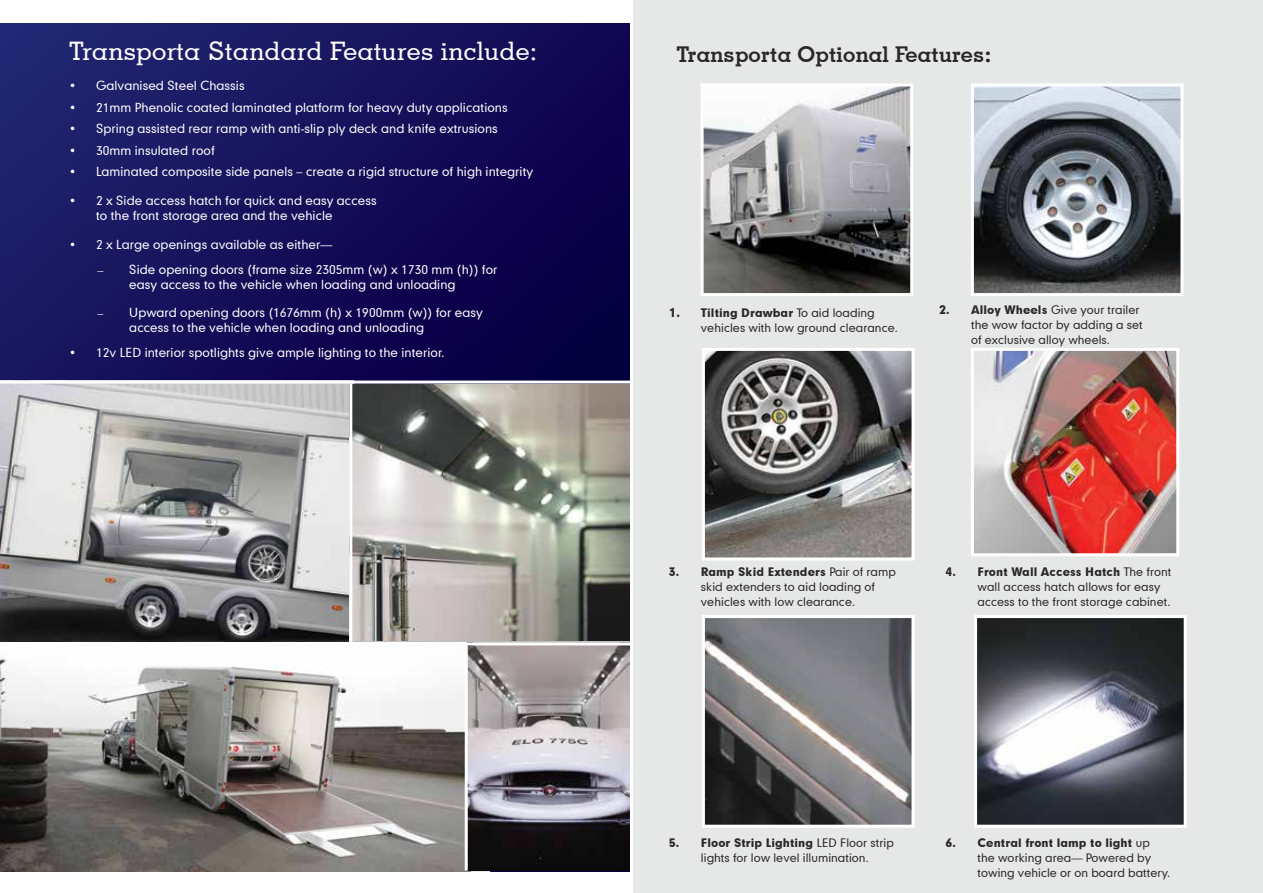
<style>
.page{position:relative;width:1263px;height:893px;background:#fff}
.page>*{position:absolute;margin:0;border:0;box-sizing:border-box;transform-origin:0 0}
.t1{font:500 25.5px "Geometric Slab 703 BT";letter-spacing:.02em;color:#fff}
.t2{font:700 21.75px "Geometric Slab 703 BT";letter-spacing:.01em;color:#292829}
.t3{font:12px/15px "Geometric 706 BT Medium B";letter-spacing:.005em;color:#fff}
.t4{font:12px "Geometric 706 BT Black B";color:#292829}
.t5{font:11.25px/15px "Geometric 706 BT Medium B";letter-spacing:.005em;color:#292829}
.t6{font:11.25px "Geometric 706 BT Black B";letter-spacing:.005em;color:#292829}
.s1{font-family:"Geometric 415 BT Lite A"}
.s2{font-family:"Geometric 706 BT Medium B"}
.s3{font-family:"Geometric 706 BT Black B"}
</style>
<div class="page">
<div style="left:0;top:23px;width:633px;height:849px;background:linear-gradient(to right,#1e206a,#0b0047)"></div>
<div style="left:631px;top:0;width:632px;height:893px;background:#e6e8e8"></div>
<img style="left:1px;top:384px;width:353px;height:258px">
<img style="left:352px;top:385px;width:278px;height:256px">
<img style="left:1px;top:645px;width:469px;height:227px">
<img style="left:467px;top:645px;width:163px;height:226px">
<hr style="left:349px;top:384px;width:3px;height:261px;background:#fff">
<hr style="left:0;top:381px;width:631px;height:3px;background:#fff">
<hr style="left:1px;top:642px;width:629px;height:3px;background:#fff">
<hr style="left:630px;top:0;width:3px;height:893px;background:#fff">
<img style="left:705px;top:87px;width:204px;height:205px">
<div style="left:701px;top:83px;width:212px;height:213px;border:3px solid #fff"></div>
<img style="left:706px;top:352px;width:204px;height:204px">
<div style="left:702px;top:348px;width:212px;height:212px;border:3px solid #fff"></div>
<img style="left:706px;top:619px;width:204px;height:205px">
<div style="left:702px;top:615px;width:212px;height:213px;border:3px solid #fff"></div>
<img style="left:975px;top:87px;width:204px;height:205px">
<div style="left:971px;top:83px;width:212px;height:213px;border:3px solid #fff"></div>
<img style="left:975px;top:352px;width:200px;height:200px">
<div style="left:971px;top:348px;width:208px;height:208px;border:3px solid #fff"></div>
<img style="left:978px;top:619px;width:205px;height:205px">
<div style="left:974px;top:615px;width:213px;height:213px;border:3px solid #fff"></div>
<hr style="left:465px;top:645px;width:3px;height:225px;background:#fff">
<h1 class="t1" style="left:69px;top:36px;width:469px">Transporta Standard Features include:</h1>
<p class="t3" style="left:69px;top:78px;width:177px">• Galvanised Steel Chassis</p>
<p class="t3" style="left:69px;top:99px;width:440px">• 21mm Phenolic coated laminated platform for heavy duty applications</p>
<p class="t3" style="left:69px;top:121px;width:430px">• Spring assisted rear ramp with anti-slip ply deck and knife extrusions</p>
<p class="t3" style="left:69px;top:142px;width:147px">• 30mm insulated roof</p>
<p class="t3" style="left:69px;top:164px;width:466px">• Laminated composite side panels – create a rigid structure of high integrity</p>
<p class="t3" style="left:96px;top:193px;width:282px;text-indent:-27px">• 2 x Side access hatch for quick and easy access to the front storage area and the vehicle</p>
<p class="t3" style="left:69px;top:237px;width:265px">• 2 x Large openings available as either—</p>
<p class="t3" style="left:129px;top:262px;width:370px;text-indent:-32px"><span class="s1">–</span> Side opening doors (frame size 2305mm (w) x 1730 mm (h)) for easy access to the vehicle when loading and unloading</p>
<p class="t3" style="left:129px;top:304px;width:355px;text-indent:-32px"><span class="s1">–</span> Upward opening doors (1676mm (h) x 1900mm (w)) for easy access to the vehicle when loading and unloading</p>
<p class="t3" style="left:69px;top:344px;width:377px">• 12v LED interior spotlights give ample lighting to the interior.</p>
<h2 class="t2" style="left:676px;top:41px;width:317px">Transporta Optional Features:</h2>
<p class="t4" style="left:669px;top:305px;width:13px">1.</p>
<p class="t6" style="left:701px;top:305px;width:175px">Tilting Drawbar <span class="s2">To aid loading</span></p>
<p class="t5" style="left:701px;top:319px;width:199px">vehicles with low ground clearance.</p>
<p class="t6" style="left:939px;top:302px;width:12px">2.</p>
<p class="t5" style="left:971px;top:302px;width:173px"><span class="s3">Alloy Wheels</span> Give your trailer the wow factor by adding a set of exclusive alloy wheels.</p>
<p class="t6" style="left:669px;top:564px;width:12px">3.</p>
<p class="t6" style="left:701px;top:564px;width:196px">Ramp Skid Extenders <span class="s2">Pair of ramp</span></p>
<p class="t5" style="left:701px;top:579px;width:176px">skid extenders to aid loading of vehicles with low clearance.</p>
<p class="t6" style="left:945px;top:564px;width:12px">4.</p>
<p class="t6" style="left:977px;top:564px;width:195px">Front Wall Access Hatch <span class="s2">The front</span></p>
<p class="t5" style="left:977px;top:579px;width:194px">wall access hatch allows for easy access to the front storage cabinet.</p>
<p class="t6" style="left:669px;top:835px;width:12px">5.</p>
<p class="t6" style="left:701px;top:835px;width:194px">Floor Strip Lighting <span class="s2">LED Floor strip</span></p>
<p class="t5" style="left:701px;top:850px;width:169px">lights for low level illumination.</p>
<p class="t6" style="left:945px;top:835px;width:12px">6.</p>
<p class="t6" style="left:977px;top:835px;width:174px">Central front lamp to light <span class="s2">up</span></p>
<p class="t5" style="left:977px;top:850px;width:194px">the working area— Powered by towing vehicle or on board battery.</p>
</div>
